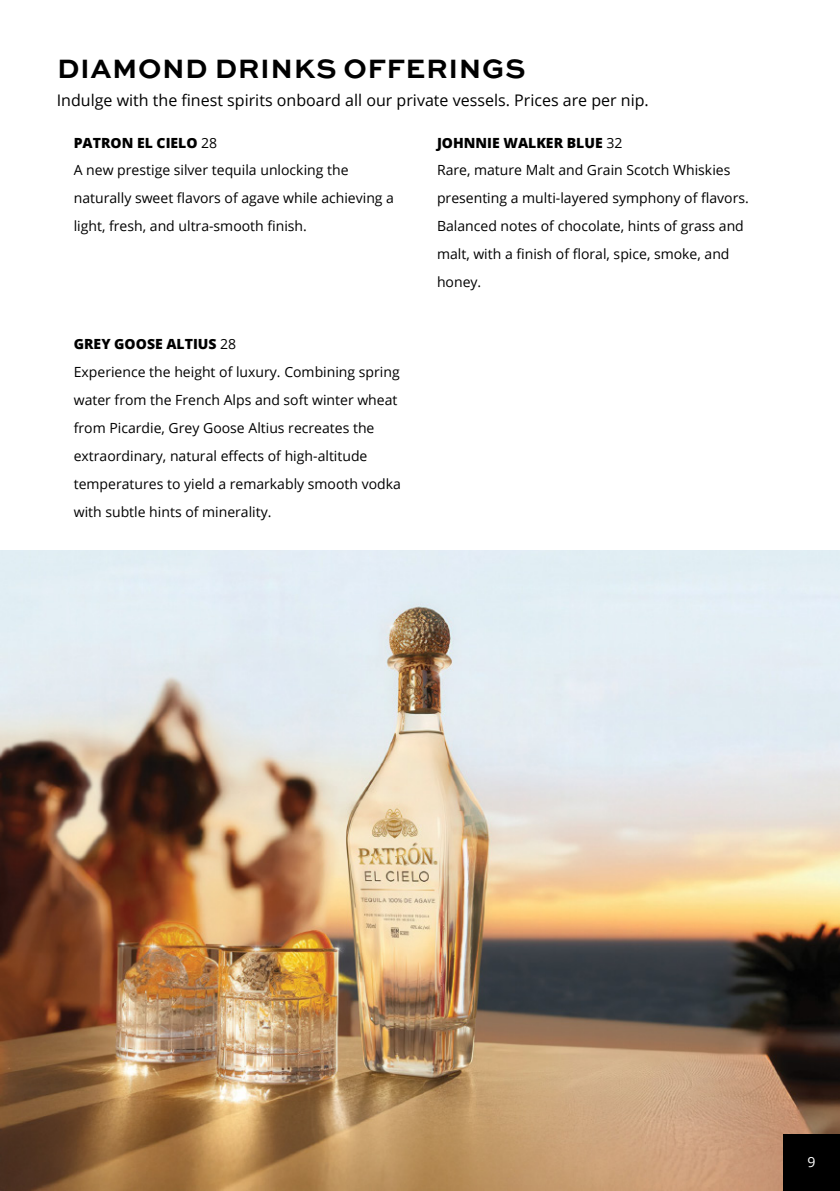
<style>
.page{position:relative;width:840px;height:1191px;background:#fff}
.page>*{position:absolute;margin:0;border:0;box-sizing:border-box;transform-origin:0 0}
.t1{font:700 28px "Sweet Sans Pro";letter-spacing:.02em;color:#000}
.t2{font:16px "Open Sans";color:#000}
.t3{font:14px/28px "Open Sans";color:#000}
.t4{font:800 14px "Open Sans";color:#000}
.t5{font:14px "Open Sans";color:#fff}
.s1{font-weight:400}
.s2{font-weight:800}
</style>
<div class="page">
<img style="left:0;top:550px;width:839px;height:641px">
<div style="left:782px;top:1134px;width:57px;height:57px;background:#000"></div>
<h1 class="t1" style="left:57px;top:57px;width:469px">DIAMOND DRINKS OFFERINGS</h1>
<p class="t2" style="left:57px;top:90px;width:593px">Indulge with the finest spirits onboard all our private vessels. Prices are per nip.</p>
<p class="t4" style="left:74px;top:137px;width:145px">PATRON EL CIELO <span class="s1">28</span></p>
<p class="t4" style="left:437px;top:137px;width:187px">JOHNNIE WALKER BLUE <span class="s1">32</span></p>
<p class="t3" style="left:74px;top:156px;width:321px">A new prestige silver tequila unlocking the naturally sweet flavors of agave while achieving a light, fresh, and ultra-smooth finish.</p>
<p class="t3" style="left:437px;top:156px;width:313px">Rare, mature Malt and Grain Scotch Whiskies presenting a multi-layered symphony of flavors.<br>Balanced notes of chocolate, hints of grass and malt, with a finish of floral, spice, smoke, and honey.</p>
<p class="t3" style="left:74px;top:331px;width:328px"><span class="s2">GREY GOOSE ALTIUS</span> 28<br>Experience the height of luxury. Combining spring water from the French Alps and soft winter wheat from Picardie, Grey Goose Altius recreates the extraordinary, natural effects of high-altitude temperatures to yield a remarkably smooth vodka with subtle hints of minerality.</p>
<p class="t5" style="left:807px;top:1156px;width:10px">9</p>
</div>
